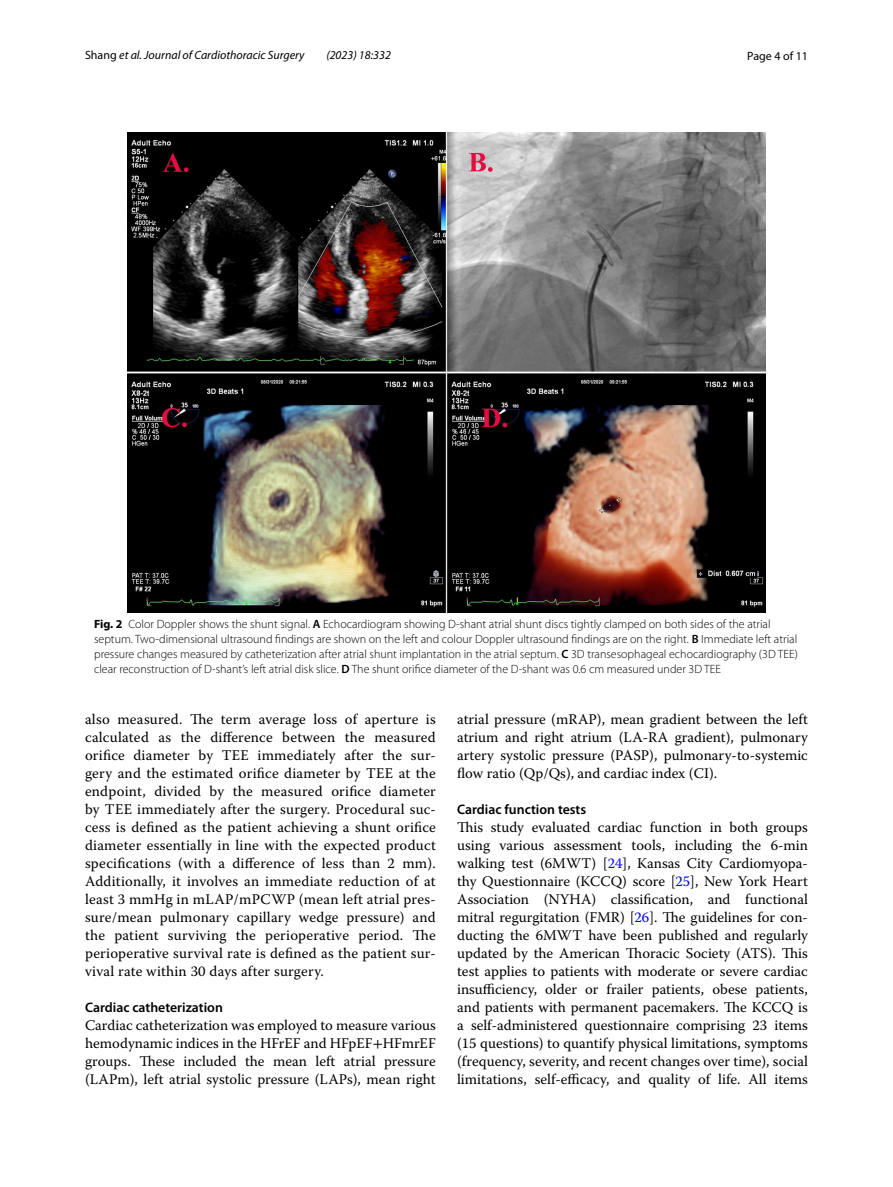
<style>
.page{position:relative;width:893px;height:1187px;background:#fff}
.page>*{position:absolute;margin:0;border:0;box-sizing:border-box;transform-origin:0 0}
.t1{font:14.7px/18px "Warnock Pro";color:#000;text-align:justify}
.t2{font:600 13.8px "Myriad Pro";color:#000}
.t3{font:300 12px/15px "Myriad Pro";color:#000}
.t4{font:italic 12px "Myriad Pro";color:#000}
.t5{font:12px "Myriad Pro";color:#000}
.s1{font-style:normal}
.s2{font-weight:700}
.s3{font-weight:600}
.s4{font-family:"STIX"}
.s5{color:#00f}
</style>
<div class="page">
<img style="left:128px;top:133px;width:637px;height:479px">
<p class="t4" style="left:85px;top:48px;width:221px"><span class="s1">Shang</span> et al. Journal of Cardiothoracic Surgery</p>
<p class="t4" style="left:326px;top:48px;width:66px">(2023) 18:332</p>
<p class="t5" style="left:747px;top:48px;width:62px">Page 4 of 11</p>
<p class="t3" style="left:94px;top:616px;width:705px"><span class="s2">Fig. 2</span> Color Doppler shows the shunt signal. <span class="s3">A</span> Echocardiogram showing D-shant atrial shunt discs tightly clamped on both sides of the atrial septum. Two-dimensional ultrasound findings are shown on the left and colour Doppler ultrasound findings are on the right. <span class="s3">B</span> Immediate left atrial pressure changes measured by catheterization after atrial shunt implantation in the atrial septum. <span class="s3">C</span> 3D transesophageal echocardiography (3D TEE) clear reconstruction of D-shant’s left atrial disk slice. <span class="s3">D</span> The shunt orifice diameter of the D-shant was 0.6 cm measured under 3D TEE</p>
<p class="t1" style="left:85px;top:710px;width:352px">also measured. The term average loss of aperture is calculated as the difference between the measured orifice diameter by TEE immediately after the sur&shy;gery and the estimated orifice diameter by TEE at the endpoint, divided by the measured orifice diameter by TEE immediately after the surgery. Procedural suc&shy;cess is defined as the patient achieving a shunt orifice diameter essentially in line with the expected product specifications (with a difference of less than 2 mm).<br>Additionally, it involves an immediate reduction of at least 3 mmHg in mLAP/mPCWP (mean left atrial pres&shy;sure/mean pulmonary capillary wedge pressure) and the patient surviving the perioperative period. The perioperative survival rate is defined as the patient sur&shy;vival rate within 30 days after surgery.</p>
<p class="t2" style="left:85px;top:998px;width:139px">Cardiac catheterization</p>
<p class="t1" style="left:85px;top:1016px;width:352px">Cardiac catheterization was employed to measure various hemodynamic indices in the HFrEF and HFpEF<span class="s4">+</span>HFmrEF groups. These included the mean left atrial pressure (LAPm), left atrial systolic pressure (LAPs), mean right</p>
<p class="t1" style="left:457px;top:710px;width:352px">atrial pressure (mRAP), mean gradient between the left atrium and right atrium (LA-RA gradient), pulmonary artery systolic pressure (PASP), pulmonary-to-systemic flow ratio (Qp/Qs), and cardiac index (CI).</p>
<p class="t2" style="left:457px;top:800px;width:131px">Cardiac function tests</p>
<p class="t1" style="left:457px;top:818px;width:352px">This study evaluated cardiac function in both groups using various assessment tools, including the 6-min walking test (6MWT) [<span class="s5">24</span>], Kansas City Cardiomyopa&shy;thy Questionnaire (KCCQ) score [<span class="s5">25</span>], New York Heart Association (NYHA) classification, and functional mitral regurgitation (FMR) [<span class="s5">26</span>]. The guidelines for con&shy;ducting the 6MWT have been published and regularly updated by the American Thoracic Society (ATS). This test applies to patients with moderate or severe cardiac insufficiency, older or frailer patients, obese patients, and patients with permanent pacemakers. The KCCQ is a self-administered questionnaire comprising 23 items (15 questions) to quantify physical limitations, symptoms (frequency, severity, and recent changes over time), social limitations, self-efficacy, and quality of life. All items</p>
</div>
